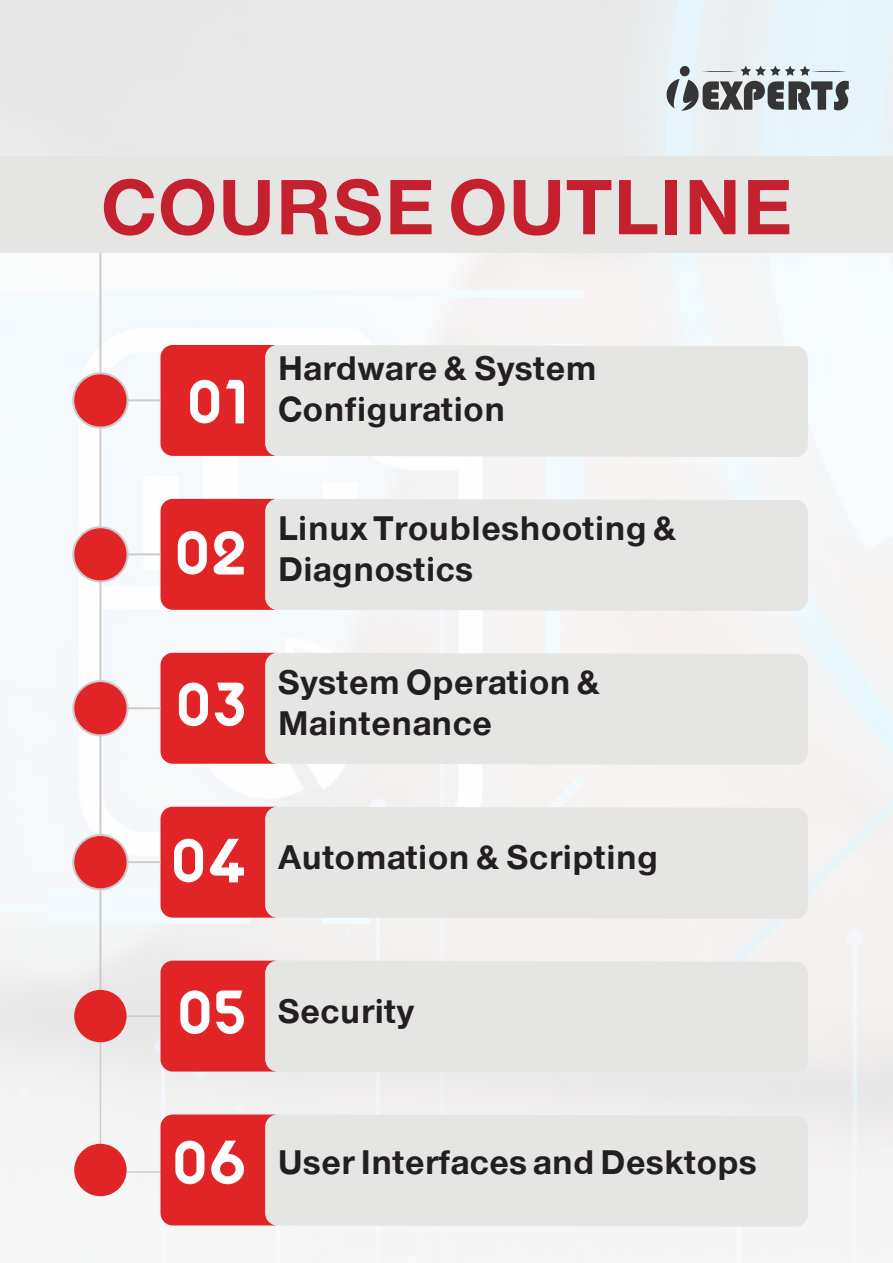
<style>
.page{position:relative;width:893px;height:1263px;background:#fff}
.page>*{position:absolute;margin:0;border:0;box-sizing:border-box;transform-origin:0 0}
.t1{font:78.75px "be IN Black";color:#c4202d}
.t2{font:66px "be IN Black";color:#fffefe}
.t3{font:34.5px/41.4px "be IN Black";color:#231f20}
</style>
<div class="page">
<img style="left:0;top:0;width:893px;height:1253px">
<hr style="left:127px;top:1015px;width:37px;height:2px;background:#cccbcb">
<hr style="left:127px;top:1171px;width:37px;height:2px;background:#cccbcb">
<hr style="left:100px;top:990px;width:1px;height:180px;background:#cccbcb">
<div style="left:0;top:156px;width:893px;height:97px;background:#e5e5e4"></div>
<svg style="left:667px;top:66px;width:182px;height:45px;background:#989ea1"></svg>
<div style="left:160px;top:807px;width:105px;height:111px;background:#e12526"></div>
<div style="left:160px;top:653px;width:105px;height:111px;background:#e12526"></div>
<div style="left:160px;top:499px;width:105px;height:111px;background:#e12526"></div>
<div style="left:160px;top:345px;width:105px;height:111px;background:#e12526"></div>
<div style="left:265px;top:807px;width:543px;height:112px;background:#e5e5e4"></div>
<div style="left:265px;top:653px;width:543px;height:112px;background:#e5e5e4"></div>
<div style="left:265px;top:499px;width:543px;height:112px;background:#e5e5e4"></div>
<div style="left:265px;top:345px;width:543px;height:112px;background:#e5e5e4"></div>
<svg style="left:72px;top:253px;width:88px;height:756px;fill:#f5f9fc"></svg>
<div style="left:74px;top:836px;width:53px;height:52px;background:#e12526;border-radius:50%"></div>
<div style="left:74px;top:682px;width:53px;height:52px;background:#e12526;border-radius:50%"></div>
<div style="left:160px;top:1114px;width:105px;height:111px;background:#e12526"></div>
<div style="left:160px;top:961px;width:105px;height:110px;background:#e12526"></div>
<div style="left:265px;top:1114px;width:543px;height:112px;background:#e5e5e4"></div>
<div style="left:265px;top:961px;width:543px;height:112px;background:#e5e5e4"></div>
<div style="left:74px;top:1144px;width:53px;height:52px;background:#e12526;border-radius:50%"></div>
<div style="left:74px;top:990px;width:53px;height:52px;background:#e12526;border-radius:50%"></div>
<div style="left:74px;top:528px;width:53px;height:52px;background:#e12526;border-radius:50%"></div>
<div style="left:74px;top:374px;width:53px;height:53px;background:#e12526;border-radius:50%"></div>
<h1 class="t1" style="left:100px;top:161px;width:694px">COURSE OUTLINE</h1>
<h2 class="t2" style="left:187px;top:362px;width:62px">٠١</h2>
<p class="t3" style="left:278px;top:347px;width:321px">Hardware &amp; System<br>Configuration</p>
<h2 class="t2" style="left:174px;top:513px;width:74px">٠٢</h2>
<h2 class="t2" style="left:175px;top:665px;width:73px">٠٣</h2>
<p class="t3" style="left:278px;top:507px;width:402px">Linux Troubleshooting &amp;<br>Diagnostics</p>
<p class="t3" style="left:278px;top:661px;width:326px">System Operation &amp;<br>Maintenance</p>
<h2 class="t2" style="left:171px;top:821px;width:78px">٠٤</h2>
<p class="t3" style="left:278px;top:837px;width:382px">Automation &amp; Scripting</p>
<h2 class="t2" style="left:177px;top:973px;width:72px">٠٥</h2>
<p class="t3" style="left:278px;top:991px;width:138px">Security</p>
<h2 class="t2" style="left:172px;top:1123px;width:77px">٠٦</h2>
<p class="t3" style="left:278px;top:1142px;width:481px">User Interfaces and Desktops</p>
</div>
